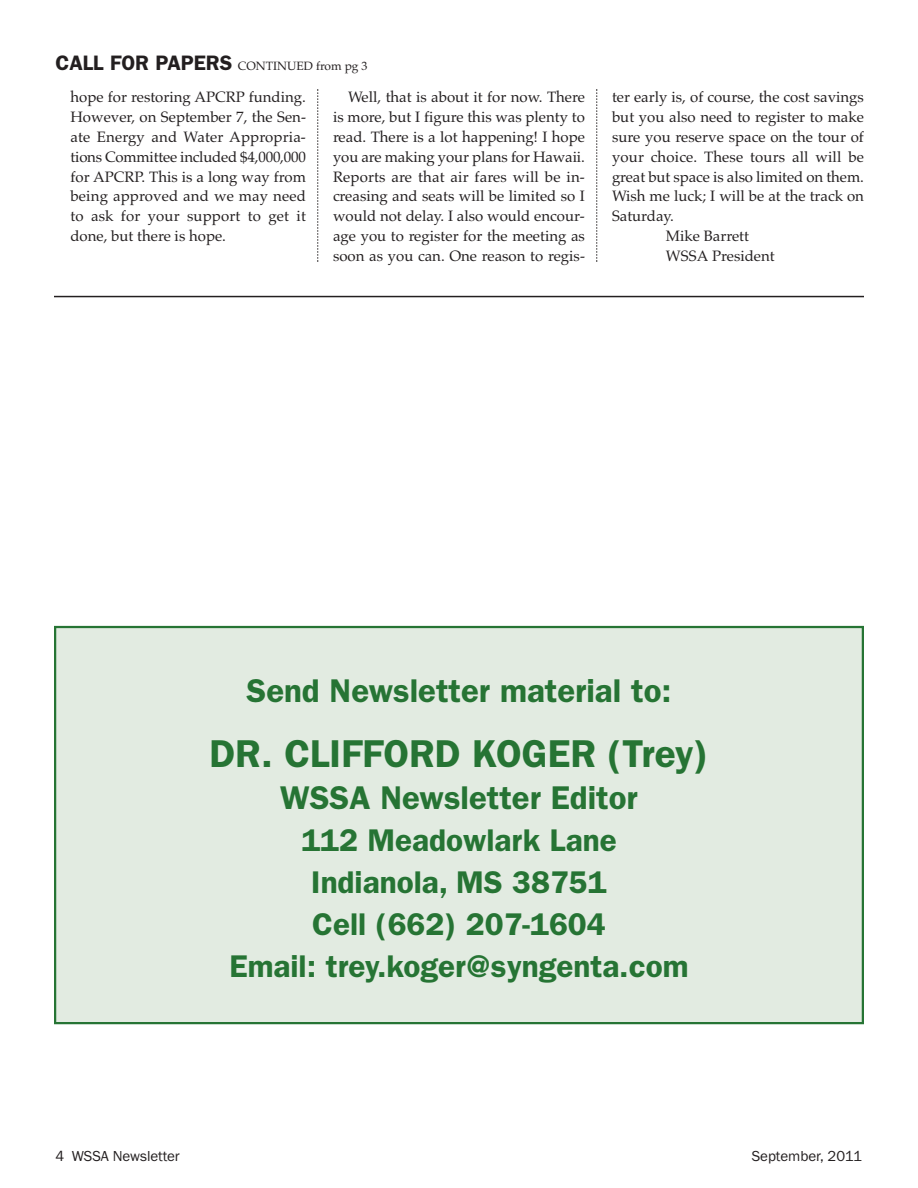
<style>
.page{position:relative;width:918px;height:1188px;background:#fff}
.page>*{position:absolute;margin:0;border:0;box-sizing:border-box;transform-origin:0 0}
.t1{font:600 39px "Franklin Gothic";color:#267434}
.t2{font:600 33px "Franklin Gothic";color:#267434}
.t3{font:600 31.5px/42px "Franklin Gothic";color:#267434;text-align:center}
.t4{font:15px/19.8px "Palatino";color:#231f20;text-align:justify}
.t5{font:15px "Franklin Gothic";color:#231f20}
.t6{font:12px "Palatino";color:#231f20}
.s1{font-family:"Franklin Gothic";font-weight:600;font-size:21px}
</style>
<div class="page">
<svg style="left:317px;top:89px;width:1px;height:173px"></svg>
<svg style="left:596px;top:89px;width:1px;height:173px"></svg>
<hr style="left:54px;top:296px;width:810px;height:1px;background:#231f20">
<div style="left:56px;top:628px;width:806px;height:394px;background:#e2ebe1"></div>
<div style="left:54px;top:626px;width:810px;height:398px;border:2px solid #267434"></div>
<p class="t6" style="left:56px;top:59px;width:314px"><span class="s1">CALL FOR PAPERS</span> CONTINUED from pg 3</p>
<p class="t4" style="left:70px;top:87px;width:237px">hope for restoring APCRP funding.<br>However, on September 7, the Sen&shy;ate Energy and Water Appropria&shy;tions Committee included $4,000,000 for APCRP. This is a long way from being approved and we may need to ask for your support to get it done, but there is hope.</p>
<p class="t4" style="left:333px;top:87px;width:254px;text-indent:15px">Well, that is about it for now. There is more, but I figure this was plenty to read. There is a lot happening! I hope you are making your plans for Hawaii.<br>Reports are that air fares will be in&shy;creasing and seats will be limited so I would not delay. I also would encour&shy;age you to register for the meeting as soon as you can. One reason to regis-</p>
<p class="t4" style="left:612px;top:87px;width:253px">ter early is, of course, the cost savings</p>
<p class="t4" style="left:612px;top:107px;width:253px">but you also need to register to make</p>
<p class="t4" style="left:612px;top:127px;width:253px">sure you reserve space on the tour of</p>
<p class="t4" style="left:612px;top:147px;width:253px">your choice. These tours all will be</p>
<p class="t4" style="left:612px;top:166px;width:254px">great but space is also limited on them.</p>
<p class="t4" style="left:612px;top:186px;width:253px">Wish me luck; I will be at the track on</p>
<p class="t4" style="left:612px;top:206px;width:64px">Saturday.</p>
<p class="t4" style="left:666px;top:226px;width:85px">Mike Barrett</p>
<p class="t4" style="left:666px;top:246px;width:110px">WSSA President</p>
<h2 class="t2" style="left:247px;top:679px;width:426px">Send Newsletter material to:</h2>
<h1 class="t1" style="left:210px;top:740px;width:500px">DR. CLIFFORD KOGER (Trey)</h1>
<h2 class="t2" style="left:280px;top:786px;width:359px">WSSA Newsletter Editor</h2>
<h3 class="t3" style="left:229px;top:822px;width:461px">112 Meadowlark Lane<br>Indianola, MS 38751<br>Cell (662) 207-1604<br>Email: trey.koger@syngenta.com</h3>
<p class="t5" style="left:56px;top:1147px;width:126px">4 WSSA Newsletter</p>
<p class="t5" style="left:752px;top:1147px;width:112px">September, 2011</p>
</div>
